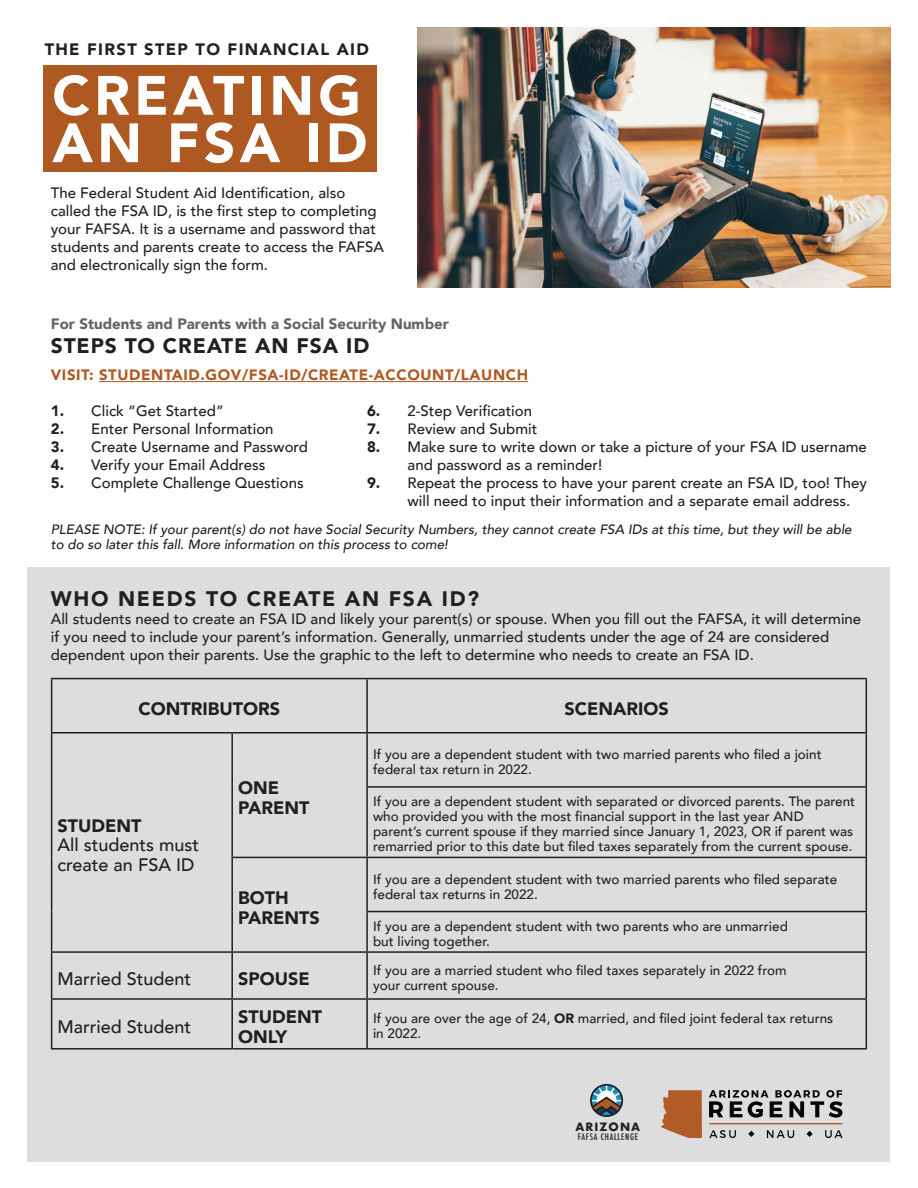
<style>
.page{position:relative;width:918px;height:1188px;background:#fff}
.page>*{position:absolute;margin:0;border:0;box-sizing:border-box;transform-origin:0 0}
.t1{font:900 54.75px/47.4px "Avenir";letter-spacing:.08em;color:#fff}
.t2{font:900 21px "Avenir";letter-spacing:.08em;color:#231f20}
.t3{font:900 21px "Avenir";letter-spacing:.04em;color:#231f20}
.t4{font:900 18px/19.8px "Avenir";color:#231f20}
.t5{font:500 18px/19.8px "Avenir";color:#231f20}
.t6{font:900 16.5px "Avenir";letter-spacing:.08em;color:#231f20}
.t7{font:500 15px/18px "Avenir";color:#231f20}
.t8{font:900 15px "Avenir";letter-spacing:.04em;color:#ae5922}
.t9{font:900 15px "Avenir";color:#636366}
.t10{font:500 13.5px/15px "Avenir";color:#231f20}
.t11{font:italic 500 13.5px/15px "Avenir";color:#231f20}
.t12{font:700 11.25px "Futura";letter-spacing:.095em;color:#231f20}
.t13{font:500 condensed 8.85px "Futura";letter-spacing:.08em;color:#231f20}
.s1{font-weight:900}
</style>
<div class="page">
<div style="left:27px;top:567px;width:862px;height:595px;background:#dcdddf"></div>
<img style="left:417px;top:27px;width:474px;height:261px">
<div style="left:43px;top:65px;width:334px;height:106px;background:#ae5922"></div>
<svg style="left:661px;top:1090px;width:41px;height:48px;background:#b76f41"></svg>
<hr style="left:709px;top:1123px;width:133px;height:1px;background:#b15c26">
<svg style="left:709px;top:1090px;width:133px;height:28px"></svg>
<svg style="left:709px;top:1130px;width:27px;height:8px"></svg>
<svg style="left:767px;top:1130px;width:27px;height:8px"></svg>
<svg style="left:825px;top:1130px;width:18px;height:8px"></svg>
<svg style="left:748px;top:1131px;width:6px;height:6px"></svg>
<svg style="left:806px;top:1131px;width:7px;height:6px"></svg>
<svg style="left:590px;top:1084px;width:34px;height:33px"></svg>
<hr style="left:99px;top:381px;width:429px;height:1px;background:#ae5922">
<hr style="left:51px;top:678px;width:181px;height:1px;background:#231f20">
<hr style="left:51px;top:679px;width:1px;height:53px;background:#231f20">
<hr style="left:232px;top:678px;width:135px;height:1px;background:#231f20">
<hr style="left:367px;top:678px;width:500px;height:1px;background:#231f20">
<hr style="left:366px;top:679px;width:2px;height:53px;background:#231f20">
<hr style="left:866px;top:679px;width:1px;height:53px;background:#231f20">
<hr style="left:51px;top:732px;width:181px;height:1px;background:#231f20">
<hr style="left:51px;top:733px;width:1px;height:54px;background:#231f20">
<hr style="left:232px;top:732px;width:135px;height:1px;background:#231f20">
<hr style="left:231px;top:733px;width:2px;height:54px;background:#231f20">
<hr style="left:367px;top:732px;width:500px;height:1px;background:#231f20">
<hr style="left:366px;top:733px;width:2px;height:53px;background:#231f20">
<hr style="left:866px;top:733px;width:1px;height:53px;background:#231f20">
<hr style="left:51px;top:787px;width:1px;height:70px;background:#231f20">
<hr style="left:231px;top:787px;width:2px;height:70px;background:#231f20">
<hr style="left:366px;top:786px;width:501px;height:2px;background:#231f20">
<hr style="left:366px;top:788px;width:2px;height:69px;background:#231f20">
<hr style="left:866px;top:788px;width:1px;height:69px;background:#231f20">
<hr style="left:51px;top:857px;width:1px;height:55px;background:#231f20">
<hr style="left:231px;top:857px;width:136px;height:1px;background:#231f20">
<hr style="left:231px;top:858px;width:2px;height:54px;background:#231f20">
<hr style="left:367px;top:857px;width:500px;height:1px;background:#231f20">
<hr style="left:366px;top:858px;width:2px;height:53px;background:#231f20">
<hr style="left:866px;top:858px;width:1px;height:53px;background:#231f20">
<hr style="left:51px;top:912px;width:1px;height:39px;background:#231f20">
<hr style="left:231px;top:912px;width:2px;height:39px;background:#231f20">
<hr style="left:366px;top:911px;width:501px;height:1px;background:#231f20">
<hr style="left:366px;top:912px;width:2px;height:39px;background:#231f20">
<hr style="left:866px;top:912px;width:1px;height:39px;background:#231f20">
<hr style="left:51px;top:951px;width:181px;height:2px;background:#231f20">
<hr style="left:51px;top:953px;width:1px;height:45px;background:#231f20">
<hr style="left:232px;top:951px;width:135px;height:2px;background:#231f20">
<hr style="left:231px;top:953px;width:2px;height:45px;background:#231f20">
<hr style="left:367px;top:951px;width:500px;height:2px;background:#231f20">
<hr style="left:366px;top:953px;width:2px;height:45px;background:#231f20">
<hr style="left:866px;top:953px;width:1px;height:45px;background:#231f20">
<hr style="left:51px;top:998px;width:181px;height:2px;background:#231f20">
<hr style="left:51px;top:1000px;width:1px;height:48px;background:#231f20">
<hr style="left:232px;top:998px;width:135px;height:2px;background:#231f20">
<hr style="left:231px;top:1000px;width:2px;height:48px;background:#231f20">
<hr style="left:367px;top:998px;width:500px;height:2px;background:#231f20">
<hr style="left:366px;top:1000px;width:2px;height:48px;background:#231f20">
<hr style="left:866px;top:1000px;width:1px;height:48px;background:#231f20">
<hr style="left:51px;top:1048px;width:181px;height:2px;background:#231f20">
<hr style="left:232px;top:1048px;width:135px;height:2px;background:#231f20">
<hr style="left:367px;top:1048px;width:500px;height:2px;background:#231f20">
<p class="t6" style="left:45px;top:35px;width:326px">THE FIRST STEP TO FINANCIAL AID</p>
<h1 class="t1" style="left:52px;top:71px;width:317px">CREATING<br>AN FSA ID</h1>
<p class="t7" style="left:51px;top:183px;width:335px">The Federal Student Aid Identification, also called the FSA ID, is the first step to completing your FAFSA. It is a username and password that students and parents create to access the FAFSA and electronically sign the form.</p>
<p class="t9" style="left:51px;top:311px;width:400px">For Students and Parents with a Social Security Number</p>
<h2 class="t3" style="left:51px;top:328px;width:320px">STEPS TO CREATE AN FSA ID</h2>
<p class="t8" style="left:51px;top:362px;width:479px">VISIT: STUDENTAID.GOV/FSA-ID/CREATE-ACCOUNT/LAUNCH</p>
<p class="t7" style="left:51px;top:401px;width:175px"><span class="s1">1.</span> Click “Get Started”</p>
<p class="t7" style="left:51px;top:419px;width:224px"><span class="s1">2.</span> Enter Personal Information</p>
<p class="t7" style="left:51px;top:437px;width:259px"><span class="s1">3.</span> Create Username and Password</p>
<p class="t7" style="left:51px;top:455px;width:216px"><span class="s1">4.</span> Verify your Email Address</p>
<p class="t7" style="left:51px;top:473px;width:255px"><span class="s1">5.</span> Complete Challenge Questions</p>
<p class="t7" style="left:367px;top:401px;width:167px"><span class="s1">6.</span> 2-Step Verification</p>
<p class="t7" style="left:367px;top:419px;width:172px"><span class="s1">7.</span> Review and Submit</p>
<p class="t7" style="left:408px;top:437px;width:461px;text-indent:-40px"><span class="s1">8.</span> Make sure to write down or take a picture of your FSA ID username and password as a reminder!</p>
<p class="t7" style="left:408px;top:473px;width:461px;text-indent:-40px"><span class="s1">9.</span> Repeat the process to have your parent create an FSA ID, too! They will need to input their information and a separate email address.</p>
<p class="t11" style="left:51px;top:522px;width:802px">PLEASE NOTE: If your parent(s) do not have Social Security Numbers, they cannot create FSA IDs at this time, but they will be able to do so later this fall. More information on this process to come!</p>
<h2 class="t2" style="left:51px;top:581px;width:430px">WHO NEEDS TO CREATE AN FSA ID?</h2>
<p class="t7" style="left:51px;top:609px;width:812px">All students need to create an FSA ID and likely your parent(s) or spouse. When you fill out the FAFSA, it will determine if you need to include your parent’s information. Generally, unmarried students under the age of 24 are considered dependent upon their parents. Use the graphic to the left to determine who needs to create an FSA ID.</p>
<p class="t4" style="left:139px;top:698px;width:143px">CONTRIBUTORS</p>
<p class="t4" style="left:565px;top:698px;width:106px">SCENARIOS</p>
<p class="t4" style="left:58px;top:815px;width:86px">STUDENT</p>
<p class="t5" style="left:58px;top:834px;width:143px">All students must create an FSA ID</p>
<p class="t4" style="left:238px;top:778px;width:73px">ONE<br>PARENT</p>
<p class="t4" style="left:238px;top:887px;width:83px">BOTH<br>PARENTS</p>
<p class="t10" style="left:373px;top:746px;width:450px">If you are a dependent student with two married parents who filed a joint federal tax return in 2022.</p>
<p class="t10" style="left:373px;top:793px;width:484px">If you are a dependent student with separated or divorced parents. The parent who provided you with the most financial support in the last year AND parent’s current spouse if they married since January 1, 2023, OR if parent was remarried prior to this date but filed taxes separately from the current spouse.</p>
<p class="t10" style="left:373px;top:871px;width:466px">If you are a dependent student with two married parents who filed separate federal tax returns in 2022.</p>
<p class="t10" style="left:373px;top:918px;width:416px">If you are a dependent student with two parents who are unmarried but living together.</p>
<p class="t5" style="left:58px;top:967px;width:135px">Married Student</p>
<p class="t4" style="left:238px;top:968px;width:73px">SPOUSE</p>
<p class="t10" style="left:373px;top:962px;width:415px">If you are a married student who filed taxes separately in 2022 from your current spouse.</p>
<p class="t5" style="left:58px;top:1016px;width:135px">Married Student</p>
<p class="t4" style="left:238px;top:1006px;width:86px">STUDENT<br>ONLY</p>
<p class="t10" style="left:373px;top:1010px;width:462px">If you are over the age of 24, <span class="s1">OR</span> married, and filed joint federal tax returns in 2022.</p>
<p class="t12" style="left:575px;top:1119px;width:66px">ARIZONA</p>
<p class="t13" style="left:578px;top:1131px;width:62px">FAFSA CHALLENGE</p>
</div>
